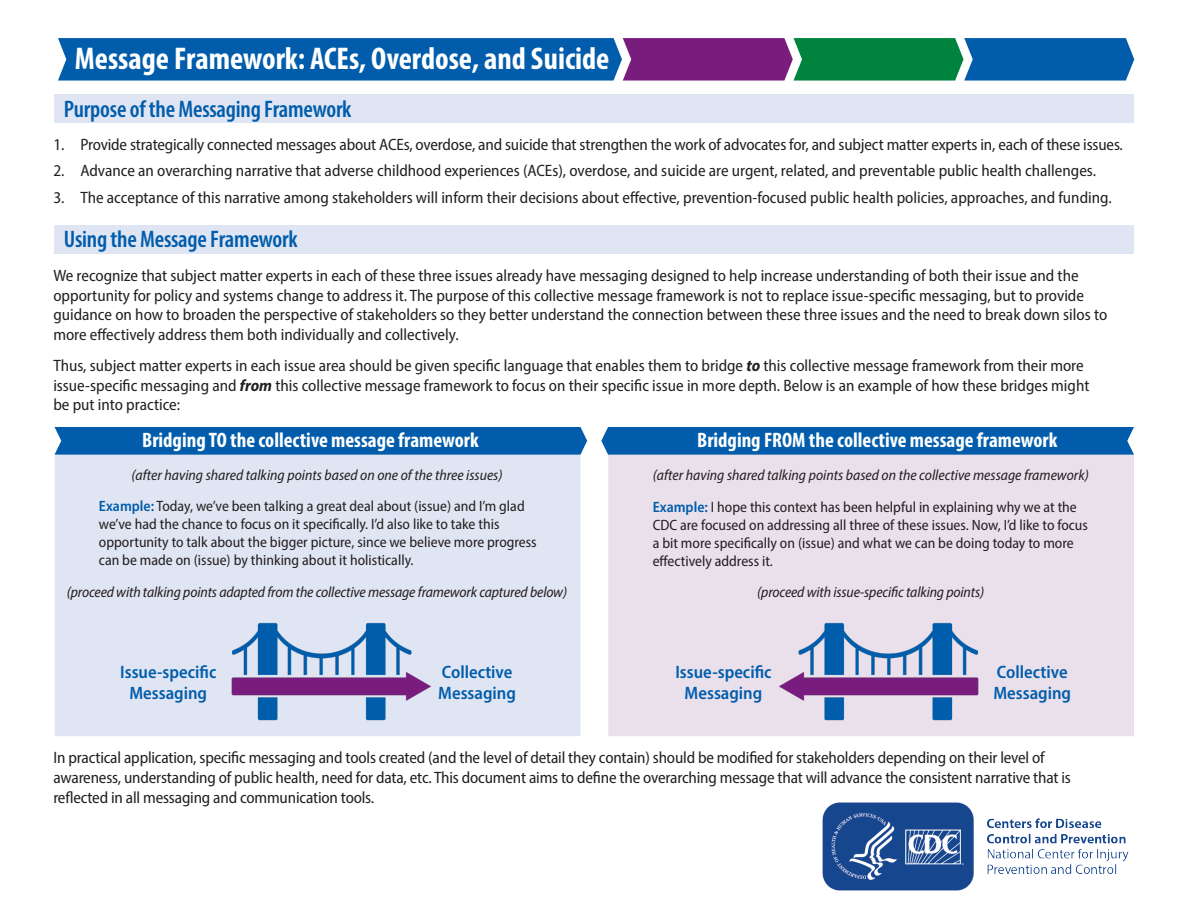
<style>
.page{position:relative;width:1188px;height:918px;background:#fff}
.page>*{position:absolute;margin:0;border:0;box-sizing:border-box;transform-origin:0 0}
.t1{font:700 condensed 31.5px "Myriad Pro";color:#fff}
.t2{font:600 condensed 24px "Myriad Pro";letter-spacing:-.01em;color:#015dab}
.t3{font:700 condensed 21px "Myriad Pro";color:#fff}
.t4{font:600 semi-condensed 18px "Myriad Pro";color:#015dab}
.t5{font:semi-condensed 16.5px/19.8px "Myriad Pro";color:#231f20}
.t6{font:semi-condensed 15px/18px "Myriad Pro";color:#231f20}
.t7{font:italic semi-condensed 15px "Myriad Pro";letter-spacing:-.005em;color:#231f20}
.s1{font-weight:700;font-style:italic}
.s2{font-weight:600;color:#015dab}
</style>
<div class="page">
<div style="left:55px;top:455px;width:525px;height:281px;background:#e0e5f3"></div>
<div style="left:608px;top:455px;width:526px;height:281px;background:#e9e0ec"></div>
<div style="left:54px;top:94px;width:1079px;height:29px;background:#e0e5f3"></div>
<div style="left:54px;top:225px;width:1079px;height:29px;background:#e0e5f3"></div>
<div style="left:601px;top:427px;width:533px;height:28px;background:#015dab"></div>
<svg style="left:58px;top:38px;width:1076px;height:43px;background:#1d6097"></svg>
<div style="left:55px;top:427px;width:532px;height:28px;background:#015dab"></div>
<img style="left:229px;top:620px;width:205px;height:103px">
<img style="left:776px;top:620px;width:205px;height:103px">
<img style="left:822px;top:802px;width:306px;height:89px">
<p class="t1" style="left:75px;top:39px;width:536px">Message Framework: ACEs, Overdose, and Suicide</p>
<p class="t2" style="left:64px;top:94px;width:289px">Purpose of the Messaging Framework</p>
<p class="t5" style="left:53px;top:134px;width:1071px">1. Provide strategically connected messages about ACEs, overdose, and suicide that strengthen the work of advocates for, and subject matter experts in, each of these issues.</p>
<p class="t5" style="left:53px;top:161px;width:1044px">2. Advance an overarching narrative that adverse childhood experiences (ACEs), overdose, and suicide are urgent, related, and preventable public health challenges.</p>
<p class="t5" style="left:53px;top:187px;width:1060px">3. The acceptance of this narrative among stakeholders will inform their decisions about effective, prevention-focused public health policies, approaches, and funding.</p>
<p class="t2" style="left:64px;top:225px;width:235px">Using the Message Framework</p>
<p class="t5" style="left:53px;top:265px;width:1055px">We recognize that subject matter experts in each of these three issues already have messaging designed to help increase understanding of both their issue and the opportunity for policy and systems change to address it. The purpose of this collective message framework is not to replace issue-specific messaging, but to provide guidance on how to broaden the perspective of stakeholders so they better understand the connection between these three issues and the need to break down silos to more effectively address them both individually and collectively.</p>
<p class="t5" style="left:53px;top:355px;width:1038px">Thus, subject matter experts in each issue area should be given specific language that enables them to bridge <span class="s1">to</span> this collective message framework from their more issue-specific messaging and <span class="s1">from</span> this collective message framework to focus on their specific issue in more depth. Below is an example of how these bridges might be put into practice:</p>
<p class="t3" style="left:142px;top:427px;width:338px">Bridging TO the collective message framework</p>
<p class="t3" style="left:697px;top:427px;width:362px">Bridging FROM the collective message framework</p>
<p class="t7" style="left:131px;top:466px;width:373px">(after having shared talking points based on one of the three issues)</p>
<p class="t6" style="left:99px;top:497px;width:439px"><span class="s2">Example:</span> Today, we’ve been talking a great deal about (issue) and I’m glad we’ve had the chance to focus on it specifically. I’d also like to take this opportunity to talk about the bigger picture, since we believe more progress can be made on (issue) by thinking about it holistically.</p>
<p class="t7" style="left:67px;top:583px;width:502px">(proceed with talking points adapted from the collective message framework captured below)</p>
<p class="t7" style="left:653px;top:466px;width:438px">(after having shared talking points based on the collective message framework)</p>
<p class="t6" style="left:653px;top:498px;width:437px"><span class="s2">Example:</span> I hope this context has been helpful in explaining why we at the CDC are focused on addressing all three of these issues. Now, I’d like to focus a bit more specifically on (issue) and what we can be doing today to more effectively address it.</p>
<p class="t7" style="left:757px;top:583px;width:228px">(proceed with issue-specific talking points)</p>
<p class="t4" style="left:120px;top:660px;width:98px">Issue-specific</p>
<p class="t4" style="left:129px;top:682px;width:79px">Messaging</p>
<p class="t4" style="left:442px;top:660px;width:72px">Collective</p>
<p class="t4" style="left:438px;top:682px;width:79px">Messaging</p>
<p class="t4" style="left:675px;top:660px;width:98px">Issue-specific</p>
<p class="t4" style="left:685px;top:682px;width:79px">Messaging</p>
<p class="t4" style="left:997px;top:660px;width:72px">Collective</p>
<p class="t4" style="left:993px;top:682px;width:79px">Messaging</p>
<p class="t5" style="left:53px;top:748px;width:1019px">In practical application, specific messaging and tools created (and the level of detail they contain) should be modified for stakeholders depending on their level of awareness, understanding of public health, need for data, etc. This document aims to define the overarching message that will advance the consistent narrative that is reflected in all messaging and communication tools.</p>
</div>
